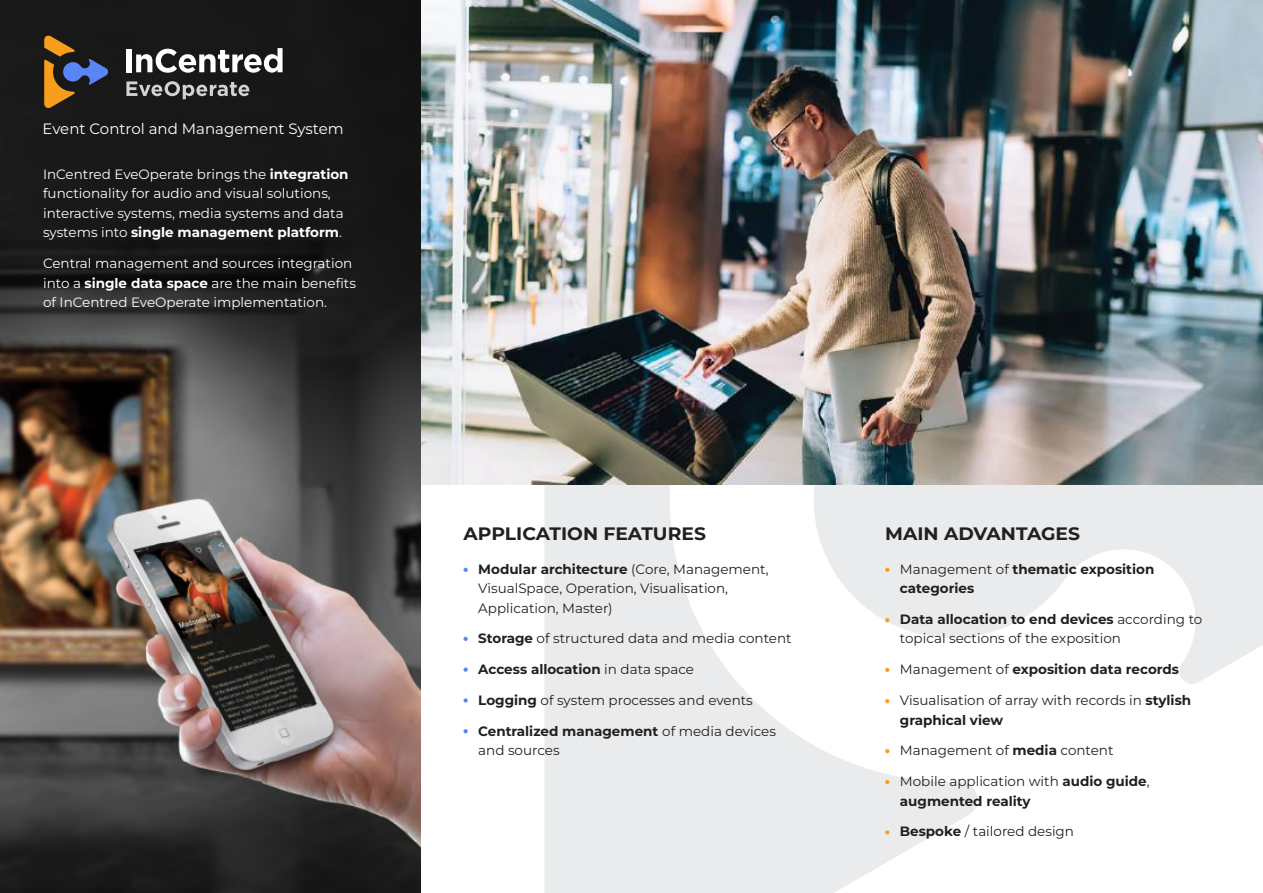
<style>
.page{position:relative;width:1263px;height:893px;background:#fff}
.page>*{position:absolute;margin:0;border:0;box-sizing:border-box;transform-origin:0 0}
.t1{font:700 18px "Montserrat";color:#231f20;scale:1.04 1}
.t2{font:15px "Montserrat";color:#fff}
.t3{font:13.5px/19.5px "Montserrat";color:#231f20}
.t4{font:13.5px/19.5px "Montserrat";color:#fff}
.t5{font:700 13.5px/19.5px "Montserrat";color:#231f20}
.s1{font-weight:700}
.s2{font-weight:400}
</style>
<div class="page">
<svg style="left:544px;top:484px;width:433px;height:409px;fill:#eaebec"></svg>
<svg style="left:808px;top:484px;width:455px;height:205px;fill:#eaebec"></svg>
<svg style="left:463px;top:568px;width:5px;height:4px"></svg>
<svg style="left:463px;top:637px;width:5px;height:4px"></svg>
<svg style="left:463px;top:667px;width:5px;height:5px"></svg>
<svg style="left:463px;top:698px;width:5px;height:5px"></svg>
<svg style="left:463px;top:729px;width:5px;height:4px"></svg>
<svg style="left:885px;top:568px;width:4px;height:4px"></svg>
<svg style="left:885px;top:618px;width:4px;height:4px"></svg>
<svg style="left:885px;top:668px;width:4px;height:4px"></svg>
<svg style="left:885px;top:699px;width:4px;height:4px"></svg>
<svg style="left:885px;top:749px;width:4px;height:4px"></svg>
<svg style="left:885px;top:780px;width:4px;height:4px"></svg>
<svg style="left:885px;top:830px;width:4px;height:4px"></svg>
<img style="left:420px;top:0;width:843px;height:484px">
<img style="left:0;top:0;width:420px;height:893px">
<div style="left:126px;top:49px;width:6px;height:23px;background:#fff"></div>
<svg style="left:136px;top:48px;width:147px;height:25px"></svg>
<svg style="left:126px;top:81px;width:123px;height:18px;background:#5c5c5c"></svg>
<svg style="left:44px;top:35px;width:65px;height:74px;background:#504236"></svg>
<p class="t2" style="left:43px;top:119px;width:303px">Event Control and Management System</p>
<p class="t4" style="left:43px;top:164px;width:307px">InCentred EveOperate brings the <span class="s1">integration </span>functionality for audio and visual solutions, interactive systems, media systems and data systems into <span class="s1">single management platform</span>.</p>
<p class="t4" style="left:43px;top:253px;width:314px">Central management and sources integration into a <span class="s1">single data space</span> are the main benefits of InCentred EveOperate implementation.</p>
<h1 class="t1" style="left:463px;top:522px;width:235px">APPLICATION FEATURES</h1>
<h1 class="t1" style="left:885px;top:522px;width:189px">MAIN ADVANTAGES</h1>
<p class="t3" style="left:478px;top:559px;width:292px"><span class="s1">Modular architecture</span> (Core, Management,<br>VisualSpace, Operation, Visualisation,<br>Application, Master)</p>
<p class="t3" style="left:478px;top:629px;width:315px"><span class="s1">Storage</span> of structured data and media content</p>
<p class="t5" style="left:478px;top:659px;width:217px">Access allocation <span class="s2">in data space</span></p>
<p class="t3" style="left:478px;top:690px;width:276px"><span class="s1">Logging</span> of system processes and events</p>
<p class="t3" style="left:478px;top:721px;width:299px"><span class="s1">Centralized management</span> of media devices and sources</p>
<p class="t5" style="left:900px;top:559px;width:256px"><span class="s2">Management of</span> thematic exposition categories</p>
<p class="t3" style="left:900px;top:609px;width:304px"><span class="s1">Data allocation to end devices</span> according to topical sections of the exposition</p>
<p class="t5" style="left:900px;top:659px;width:281px"><span class="s2">Management of</span> exposition data records</p>
<p class="t3" style="left:900px;top:690px;width:293px">Visualisation of array with records in <span class="s1">stylish graphical view</span></p>
<p class="t3" style="left:900px;top:740px;width:215px">Management of <span class="s1">media</span> content</p>
<p class="t5" style="left:900px;top:771px;width:251px"><span class="s2">Mobile application with</span> audio guide<span class="s2">, </span>augmented reality</p>
<p class="t3" style="left:900px;top:821px;width:176px"><span class="s1">Bespoke</span> / tailored design</p>
</div>
